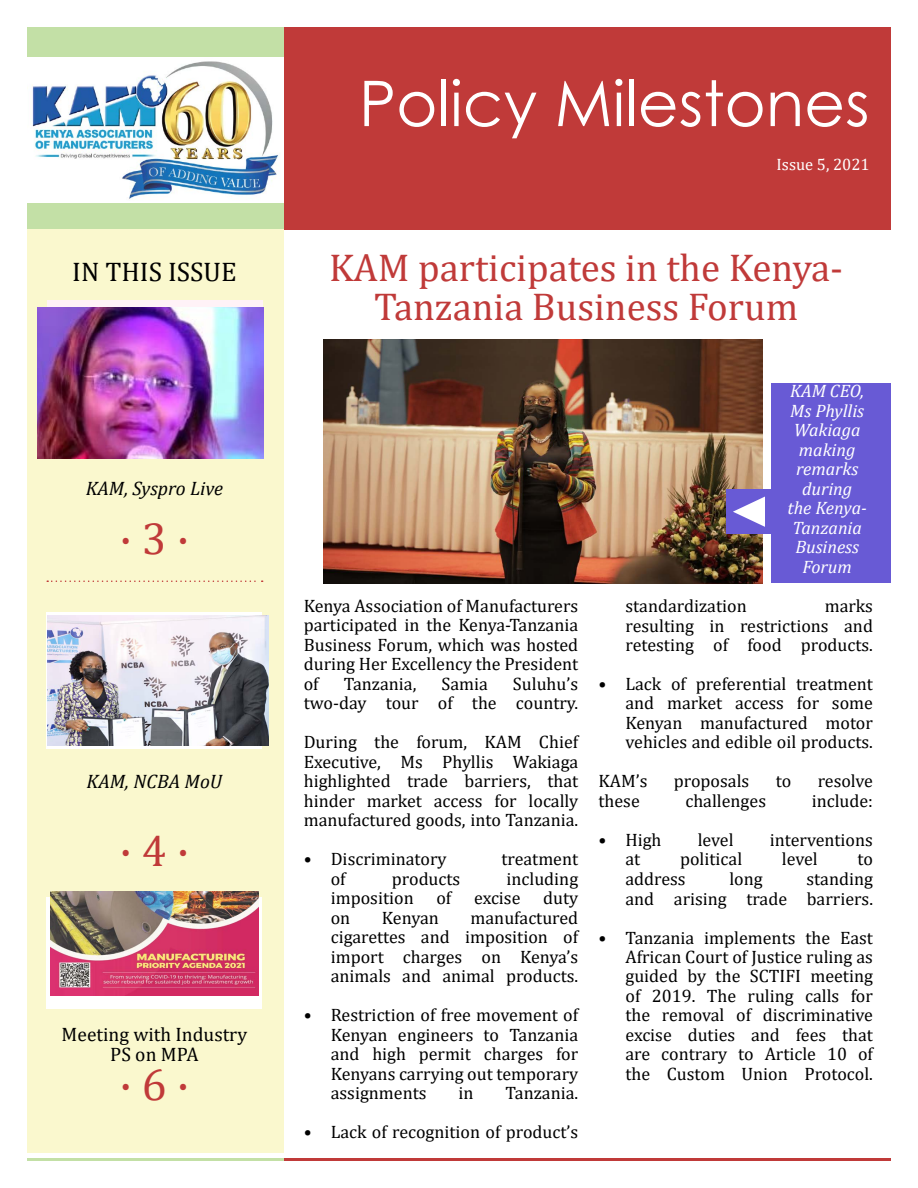
<style>
.page{position:relative;width:918px;height:1188px;background:#fff}
.page>*{position:absolute;margin:0;border:0;box-sizing:border-box;transform-origin:0 0}
.t1{font:63px "Century Gothic";color:#fff}
.t2{font:45px "Cambria";color:#c03a39}
.t3{font:39px/39px "Cambria";color:#c03a39;text-align:center}
.t4{font:27px "Cambria";color:#000}
.t5{font:19.5px/19.5px "Cambria";color:#000;text-align:center}
.t6{font:italic 19.5px "Cambria";color:#000}
.t7{font:18px/19.5px "Cambria";color:#000;text-align:justify}
.t8{font:italic 18px/19.5px "Cambria";color:#fff;text-align:center}
.t9{font:16.5px "Cambria";color:#fff}
</style>
<div class="page">
<div style="left:284px;top:27px;width:607px;height:203px;background:#c03a39"></div>
<div style="left:27px;top:27px;width:257px;height:203px;background:#c3e0a6"></div>
<hr style="left:284px;top:1158px;width:607px;height:3px;background:#c03a39">
<hr style="left:27px;top:1158px;width:257px;height:3px;background:#c3e0a6">
<div style="left:27px;top:230px;width:257px;height:924px;background:#faf8ce"></div>
<div style="left:46px;top:612px;width:216px;height:136px;background:linear-gradient(to right,#fff,#fff)"></div>
<div style="left:47px;top:300px;width:216px;height:137px;background:#fff2f7"></div>
<svg style="left:47px;top:580px;width:216px;height:2px"></svg>
<img style="left:27px;top:57px;width:257px;height:145px">
<img style="left:324px;top:339px;width:438px;height:245px">
<div style="left:46px;top:898px;width:216px;height:111px;background:#fff"></div>
<img style="left:50px;top:892px;width:208px;height:103px">
<img style="left:47px;top:615px;width:221px;height:130px">
<img style="left:38px;top:307px;width:225px;height:152px">
<div style="left:771px;top:383px;width:120px;height:199px;background:#685ad5"></div>
<div style="left:727px;top:489px;width:44px;height:45px;background:#685ad5"></div>
<svg style="left:733px;top:497px;width:32px;height:30px"></svg>
<h3 class="t4" style="left:72px;top:255px;width:166px">IN THIS ISSUE</h3>
<p class="t6" style="left:86px;top:475px;width:139px">KAM, Syspro Live</p>
<h2 class="t2" style="left:119px;top:512px;width:72px">· 3 ·</h2>
<p class="t6" style="left:87px;top:767px;width:137px">KAM, NCBA MoU</p>
<h2 class="t2" style="left:119px;top:824px;width:72px">· 4 ·</h2>
<p class="t5" style="left:62px;top:1025px;width:187px">Meeting with Industry<br>PS on MPA</p>
<h2 class="t2" style="left:119px;top:1058px;width:72px">· 6 ·</h2>
<h1 class="t1" style="left:359px;top:59px;width:512px">Policy Milestones</h1>
<p class="t9" style="left:777px;top:154px;width:95px">Issue 5, 2021</p>
<h3 class="t3" style="left:329px;top:248px;width:516px">KAM participates in the Kenya-<br>Tanzania Business Forum</h3>
<p class="t7" style="left:304px;top:596px;width:276px">Kenya Association of Manufacturers participated in the Kenya-Tanzania Business Forum, which was hosted during Her Excellency the President of</p>
<p class="t7" style="left:304px;top:674px;width:276px;text-align:right">Suluhu’s<br>two-day tour of the country.</p>
<p class="t7" style="left:304px;top:733px;width:276px">During the forum, KAM Chief Executive, Ms Phyllis Wakiaga highlighted trade barriers, that hinder market access for locally manufactured goods, into Tanzania.</p>
<p class="t7" style="left:304px;top:849px;width:144px">• Discriminatory</p>
<p class="t7" style="left:501px;top:849px;width:78px">treatment</p>
<p class="t7" style="left:331px;top:869px;width:17px">of</p>
<p class="t7" style="left:392px;top:869px;width:70px">products</p>
<p class="t7" style="left:507px;top:869px;width:73px">including</p>
<p class="t7" style="left:331px;top:888px;width:84px">imposition</p>
<p class="t7" style="left:436px;top:888px;width:17px">of</p>
<p class="t7" style="left:474px;top:888px;width:48px">excise</p>
<p class="t7" style="left:543px;top:888px;width:37px">duty</p>
<p class="t7" style="left:331px;top:908px;width:21px">on</p>
<p class="t7" style="left:382px;top:908px;width:58px">Kenyan</p>
<p class="t7" style="left:344px;top:674px;width:74px">Tanzania,</p>
<p class="t7" style="left:441px;top:674px;width:48px">Samia</p>
<p class="t7" style="left:331px;top:908px;width:249px;text-indent:140px">manufactured cigarettes and imposition of import charges on Kenya’s animals and animal products.</p>
<p class="t7" style="left:331px;top:1005px;width:249px;text-indent:-27px">• Restriction of free movement of Kenyan engineers to Tanzania and high permit charges for Kenyans carrying out temporary assignments</p>
<p class="t7" style="left:459px;top:1083px;width:17px">in</p>
<p class="t7" style="left:506px;top:1083px;width:74px">Tanzania.</p>
<p class="t7" style="left:304px;top:1122px;width:276px">• Lack of recognition of product’s</p>
<p class="t8" style="left:788px;top:381px;width:81px">KAM CEO,<br>Ms Phyllis<br>Wakiaga making remarks during<br>the Kenya-<br>Tanzania<br>Business<br>Forum</p>
<p class="t7" style="left:626px;top:596px;width:249px;text-indent:199px">marks resulting in restrictions and retesting of food products.</p>
<p class="t7" style="left:626px;top:674px;width:249px;text-indent:-27px">• Lack of preferential treatment and market access for some Kenyan manufactured motor vehicles and edible oil products.</p>
<p class="t7" style="left:598px;top:772px;width:50px">KAM’s</p>
<p class="t7" style="left:674px;top:772px;width:77px">proposals</p>
<p class="t7" style="left:776px;top:772px;width:17px">to</p>
<p class="t7" style="left:818px;top:772px;width:57px">resolve</p>
<p class="t7" style="left:598px;top:791px;width:43px">these</p>
<p class="t7" style="left:685px;top:791px;width:82px">challenges</p>
<p class="t7" style="left:812px;top:791px;width:63px">include:</p>
<p class="t7" style="left:598px;top:830px;width:65px">• High</p>
<p class="t7" style="left:698px;top:830px;width:37px">level</p>
<p class="t7" style="left:770px;top:830px;width:105px">interventions</p>
<p class="t7" style="left:626px;top:850px;width:16px">at</p>
<p class="t7" style="left:680px;top:850px;width:64px">political</p>
<p class="t7" style="left:782px;top:850px;width:37px">level</p>
<p class="t7" style="left:858px;top:850px;width:17px">to</p>
<p class="t7" style="left:626px;top:869px;width:62px">address</p>
<p class="t7" style="left:729px;top:869px;width:35px">long</p>
<p class="t7" style="left:626px;top:596px;width:123px">standardization</p>
<p class="t7" style="left:626px;top:869px;width:249px;text-align:right">standing<br>and arising trade barriers.</p>
<p class="t7" style="left:626px;top:928px;width:249px;text-indent:-27px">• Tanzania implements the East African Court of Justice ruling as guided by the SCTIFI meeting of 2019. The ruling calls for the removal of discriminative excise duties and fees that are contrary to Article 10 of the Custom Union Protocol.</p>
</div>
